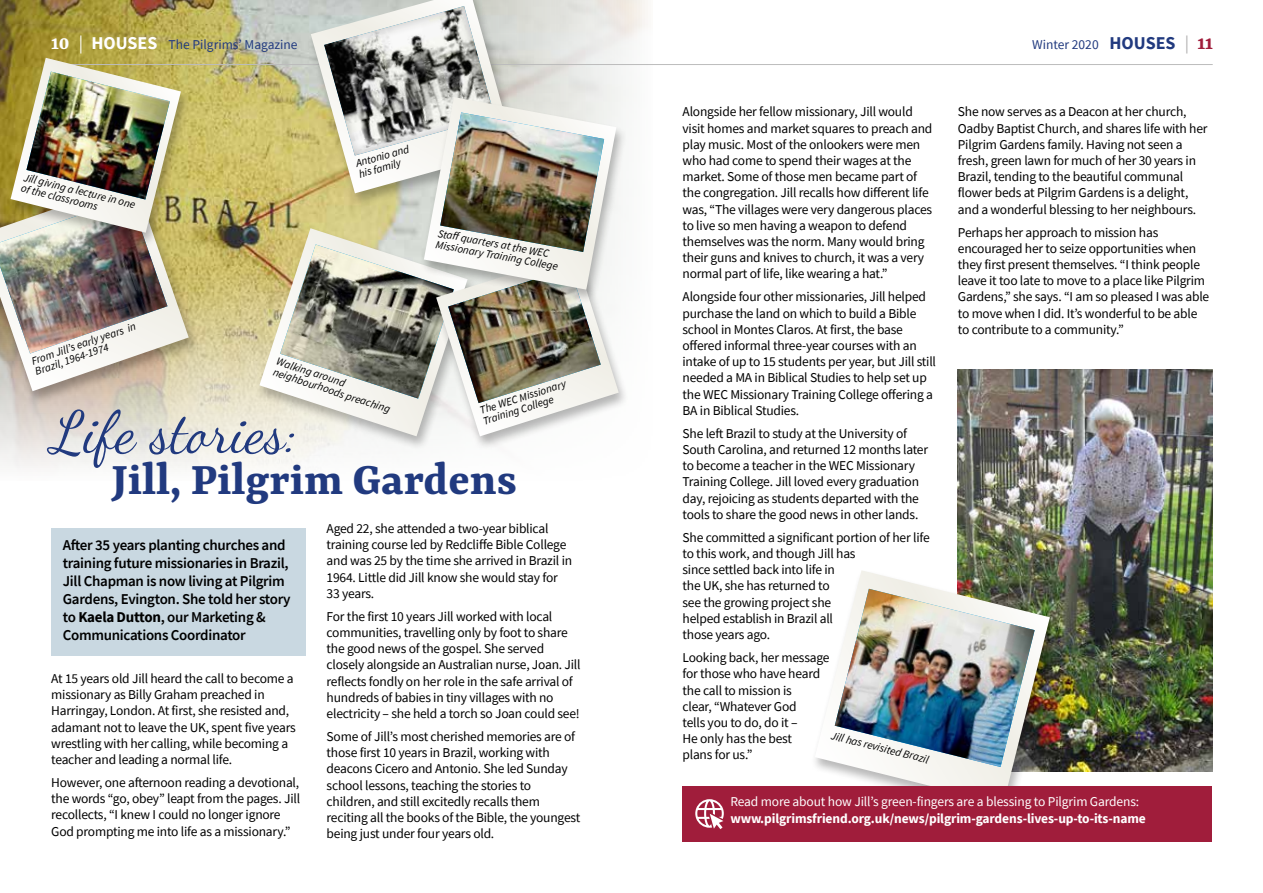
<style>
.page{position:relative;width:1263px;height:893px;background:#fff}
.page>*{position:absolute;margin:0;border:0;box-sizing:border-box;transform-origin:0 0}
.t1{font:58.5px "Dancing Script";color:#213a7f}
.t2{font:700 49.5px "Yrsa";color:#213a7f}
.t3{font:600 15px/18px "Source Sans Pro";letter-spacing:-.02em;color:#000}
.t4{font:13.5px/16.2px "Source Sans Pro";letter-spacing:-.015em;color:#000}
.t5{font:700 13.5px "Source Sans Pro";letter-spacing:-.01em;color:#fff}
.t6{font:13.5px "Source Sans Pro";letter-spacing:-.01em;color:#fff}
.t7{font:13.5px "Source Sans Pro";color:#213a7f}
.t8{font:italic 11.1px/11.1px "Source Sans Pro";color:#000}
.s1{font-family:"Yrsa";font-weight:700;font-size:21px;color:#fff}
.s2{font-size:18px;color:#fff}
.s3{font-weight:700;font-size:18px;color:#fff}
.s4{font-weight:700;font-size:18px}
.s5{font-size:18px;color:#b3b2b2}
.s6{font-family:"Yrsa";font-weight:700;font-size:21px;color:#a01d3b}
.s7{font-weight:700}
</style>
<div class="page">
<img style="left:958px;top:370px;width:255px;height:402px">
<img style="left:0;top:0;width:648px;height:468px">
<div style="left:51px;top:528px;width:254px;height:128px;background:#c9d8e1"></div>
<div style="left:0;top:180px;width:200px;height:226px;background:#000;opacity:.28"></div>
<div style="left:255px;top:227px;width:224px;height:224px;background:#000;opacity:.28"></div>
<div style="left:431px;top:253px;width:199px;height:198px;background:#000;opacity:.28"></div>
<hr style="left:52px;top:64px;width:1161px;height:1px;background:#bcbcbc">
<div style="left:419px;top:96px;width:208px;height:209px;background:#f7f8f7"></div>
<img style="left:259px;top:0;width:360px;height:436px">
<img style="left:440px;top:112px;width:164px;height:140px">
<div style="left:810px;top:569px;width:250px;height:249px;background:#000;opacity:.28"></div>
<img style="left:815px;top:570px;width:235px;height:216px">
<img style="left:835px;top:589px;width:200px;height:178px">
<div style="left:682px;top:786px;width:530px;height:56px;background:#a01d3b"></div>
<div style="left:6px;top:57px;width:186px;height:191px;background:#000;opacity:.28"></div>
<img style="left:0;top:58px;width:189px;height:333px">
<img style="left:26px;top:72px;width:144px;height:128px">
<svg style="left:695px;top:799px;width:29px;height:30px"></svg>
<p class="t7" style="left:51px;top:36px;width:248px"><span class="s1">10</span> <span class="s2">|</span> <span class="s3">HOUSES</span> The Pilgrims’ Magazine</p>
<p class="t7" style="left:1032px;top:36px;width:182px">Winter 2020 <span class="s4">HOUSES</span> <span class="s5">|</span> <span class="s6">11</span></p>
<p class="t8" style="left:25px;top:171px;width:116px;rotate:14deg">Jill giving a lecture in one of the classrooms</p>
<p class="t8" style="left:354px;top:158px;width:56px;rotate:-16deg">Antonio and his family</p>
<p class="t8" style="left:439px;top:227px;width:126px;rotate:11deg">Staff quarters at the WEC<br>Missionary Training College</p>
<p class="t8" style="left:30px;top:356px;width:111px;rotate:-19deg">From Jill’s early years in<br>Brazil, 1964-1974</p>
<p class="t8" style="left:279px;top:355px;width:124px;rotate:18deg">Walking around neighbourhoods preaching</p>
<p class="t8" style="left:478px;top:406px;width:91px;rotate:-18deg">The WEC Missionary<br>Training College</p>
<h1 class="t1" style="left:51px;top:398px;width:248px">Life stories:</h1>
<h2 class="t2" style="left:112px;top:452px;width:406px">Jill, Pilgrim Gardens</h2>
<p class="t3" style="left:63px;top:536px;width:229px">After 35 years planting churches and training future missionaries in Brazil, Jill Chapman is now living at Pilgrim Gardens, Evington. She told her story to <span class="s7">Kaela Dutton</span>, our Marketing &amp; Communications Coordinator</p>
<p class="t4" style="left:327px;top:520px;width:247px">Aged 22, she attended a two-year biblical training course led by Redcliffe Bible College and was 25 by the time she arrived in Brazil in 1964. Little did Jill know she would stay for 33 years.</p>
<p class="t4" style="left:327px;top:608px;width:256px">For the first 10 years Jill worked with local communities, travelling only by foot to share the good news of the gospel. She served closely alongside an Australian nurse, Joan. Jill reflects fondly on her role in the safe arrival of hundreds of babies in tiny villages with no electricity – she held a torch so Joan could see!</p>
<p class="t4" style="left:327px;top:728px;width:255px">Some of Jill’s most cherished memories are of those first 10 years in Brazil, working with deacons Cicero and Antonio. She led Sunday school lessons, teaching the stories to children, and still excitedly recalls them reciting all the books of the Bible, the youngest being just under four years old.</p>
<p class="t4" style="left:51px;top:670px;width:246px">At 15 years old Jill heard the call to become a missionary as Billy Graham preached in Harringay, London. At first, she resisted and, adamant not to leave the UK, spent five years wrestling with her calling, while becoming a teacher and leading a normal life.</p>
<p class="t4" style="left:51px;top:774px;width:250px">However, one afternoon reading a devotional, the words “go, obey” leapt from the pages. Jill recollects, “I knew I could no longer ignore God prompting me into life as a missionary.”</p>
<p class="t4" style="left:682px;top:104px;width:251px">Alongside her fellow missionary, Jill would visit homes and market squares to preach and play music. Most of the onlookers were men who had come to spend their wages at the market. Some of those men became part of the congregation. Jill recalls how different life was, “The villages were very dangerous places to live so men having a weapon to defend themselves was the norm. Many would bring their guns and knives to church, it was a very normal part of life, like wearing a hat.”</p>
<p class="t4" style="left:682px;top:289px;width:255px">Alongside four other missionaries, Jill helped purchase the land on which to build a Bible school in Montes Claros. At first, the base offered informal three-year courses with an intake of up to 15 students per year, but Jill still needed a MA in Biblical Studies to help set up the WEC Missionary Training College offering a BA in Biblical Studies.</p>
<p class="t4" style="left:682px;top:425px;width:247px">She left Brazil to study at the University of South Carolina, and returned 12 months later to become a teacher in the WEC Missionary Training College. Jill loved every graduation day, rejoicing as students departed with the tools to share the good news in other lands.</p>
<p class="t4" style="left:682px;top:529px;width:249px">She committed a significant portion of her life to this work, and though Jill has<br>since settled back into life in<br>the UK, she has returned to<br>see the growing project she<br>helped establish in Brazil all<br>those years ago.</p>
<p class="t4" style="left:682px;top:649px;width:148px">Looking back, her message for those who have heard the call to mission is<br>clear, “Whatever God<br>tells you to do, do it –<br>He only has the best<br>plans for us.”</p>
<p class="t4" style="left:958px;top:104px;width:251px">She now serves as a Deacon at her church, Oadby Baptist Church, and shares life with her Pilgrim Gardens family. Having not seen a fresh, green lawn for much of her 30 years in Brazil, tending to the beautiful communal flower beds at Pilgrim Gardens is a delight, and a wonderful blessing to her neighbours.</p>
<p class="t4" style="left:958px;top:224px;width:253px">Perhaps her approach to mission has encouraged her to seize opportunities when they first present themselves. “I think people leave it too late to move to a place like Pilgrim Gardens,” she says. “I am so pleased I was able to move when I did. It’s wonderful to be able to contribute to a community.”</p>
<p class="t8" style="left:833px;top:730px;width:102px;rotate:14deg">Jill has revisited Brazil</p>
<p class="t6" style="left:730px;top:793px;width:410px">Read more about how Jill’s green-fingers are a blessing to Pilgrim Gardens:</p>
<p class="t5" style="left:730px;top:809px;width:417px">www.pilgrimsfriend.org.uk/news/pilgrim-gardens-lives-up-to-its-name</p>
</div>
